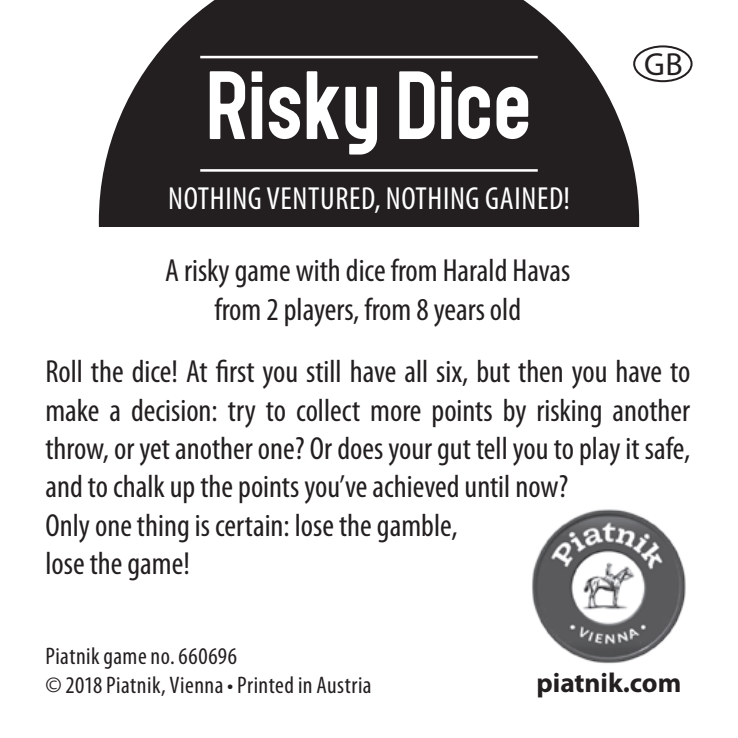
<style>
.page{position:relative;width:738px;height:738px;background:#fff}
.page>*{position:absolute;margin:0;border:0;box-sizing:border-box;transform-origin:0 0}
.t1{font:condensed 32px/38.4px "Myriad Pro";color:#231f20;text-align:center}
.t2{font:condensed 32px "Myriad Pro";letter-spacing:.02em;color:#fff}
.t3{font:32px "Myriad Pro";color:#231f20}
.t4{font:700 27.2px "Myriad Pro";color:#231f20}
.t5{font:condensed 24px/28.8px "Myriad Pro";letter-spacing:.02em;color:#231f20}
</style>
<div class="page">
<svg style="left:99px;top:0;width:539px;height:227px;fill:#231f20"></svg>
<svg style="left:209px;top:71px;width:319px;height:83px;fill:#231f20"></svg>
<hr style="left:200px;top:56px;width:337px;height:2px;background:#fff">
<hr style="left:200px;top:169px;width:337px;height:2px;background:#fff">
<img style="left:532px;top:509px;width:154px;height:155px">
<div style="left:633px;top:46px;width:58px;height:35px;background:#fff;border-radius:50%"></div>
<div style="left:632px;top:45px;width:60px;height:37px;border:2px solid #231f20;border-radius:50%"></div>
<p class="t2" style="left:168px;top:179px;width:403px">NOTHING VENTURED, NOTHING GAINED!</p>
<p class="t3" style="left:643px;top:44px;width:40px">GB</p>
<p class="t1" style="left:165px;top:251px;width:406px">A risky game with dice from Harald Havas from 2 players, from 8 years old</p>
<p class="t1" style="left:45px;top:351px;width:646px;text-align:left">Roll the dice! At first you still have all six, but then you have to make a decision: try to collect more points by risking another throw, or yet another one? Or does your gut tell you to play it safe, and to chalk up the points you’ve achieved until now?<br>Only one thing is certain: lose the gamble,<br>lose the game!</p>
<p class="t5" style="left:45px;top:640px;width:327px">Piatnik game no. 660696<br>© 2018 Piatnik, Vienna • Printed in Austria</p>
<p class="t4" style="left:536px;top:664px;width:146px">piatnik.com</p>
</div>
